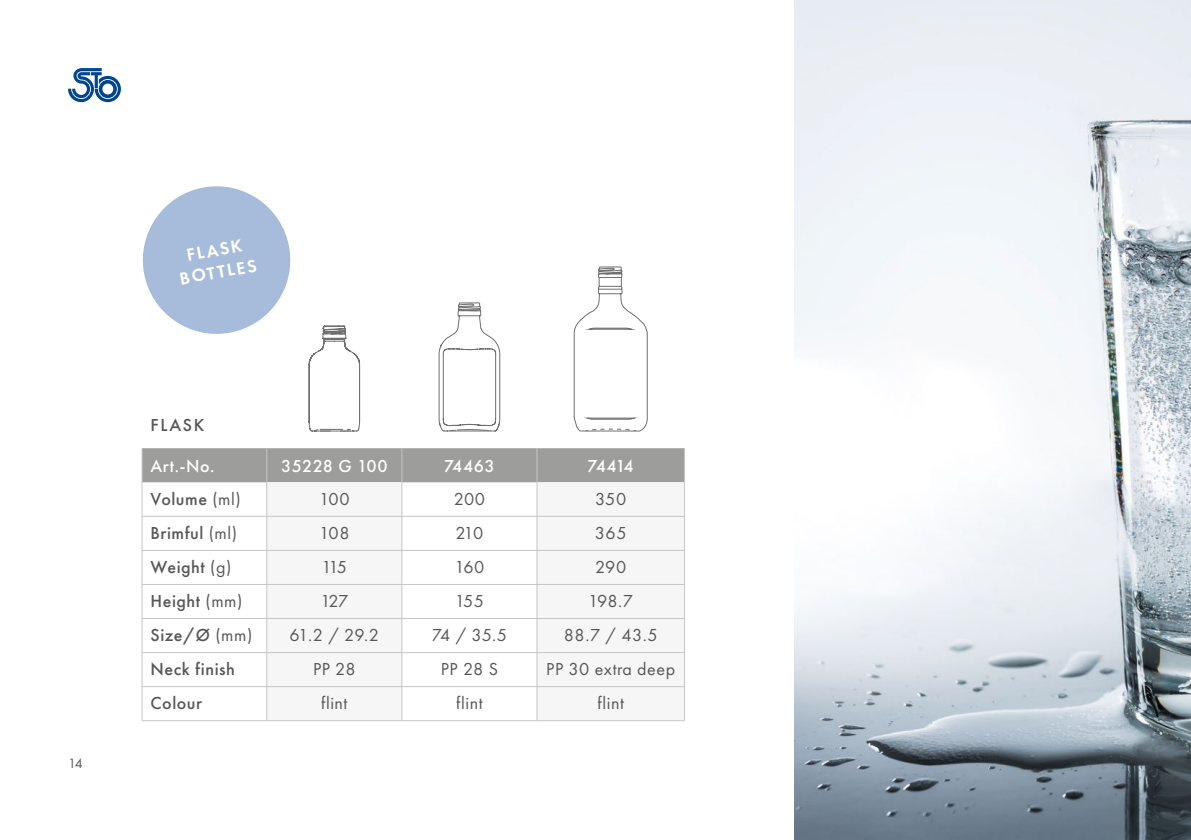
<style>
.page{position:relative;width:1191px;height:840px;background:#fff}
.page>*{position:absolute;margin:0;border:0;box-sizing:border-box;transform-origin:0 0}
.t1{font:18px "Futura PT";letter-spacing:.03em;color:#575756}
.t2{font:500 18px "Futura PT";letter-spacing:.03em;color:#575756}
.t3{font:500 18px "Futura PT";letter-spacing:.03em;color:#fff}
.t4{font:600 18px/22px "Futura PT";color:#fff;text-align:center}
.t5{font:500 18px "Futura PT";letter-spacing:.01em;color:#fff}
.t6{font:14px "Futura PT";color:#575756}
.s1{font-weight:400}
</style>
<div class="page">
<img style="left:794px;top:0;width:397px;height:839px">
<div style="left:143px;top:448px;width:541px;height:34px;background:#9d9d9c"></div>
<svg style="left:267px;top:482px;width:417px;height:238px;fill:#f6f6f6"></svg>
<hr style="left:142px;top:482px;width:1px;height:34px;background:#c6c6c6">
<hr style="left:266px;top:482px;width:1px;height:34px;background:#c6c6c6">
<hr style="left:401px;top:482px;width:1px;height:34px;background:#c6c6c6">
<hr style="left:536px;top:482px;width:1px;height:34px;background:#c6c6c6">
<hr style="left:684px;top:482px;width:1px;height:34px;background:#c6c6c6">
<hr style="left:142px;top:515px;width:125px;height:1px;background:#c6c6c6">
<hr style="left:142px;top:516px;width:1px;height:34px;background:#c6c6c6">
<hr style="left:267px;top:515px;width:135px;height:1px;background:#c6c6c6">
<hr style="left:266px;top:516px;width:1px;height:34px;background:#c6c6c6">
<hr style="left:402px;top:515px;width:135px;height:1px;background:#c6c6c6">
<hr style="left:401px;top:516px;width:1px;height:34px;background:#c6c6c6">
<hr style="left:537px;top:515px;width:147px;height:1px;background:#c6c6c6">
<hr style="left:536px;top:516px;width:1px;height:34px;background:#c6c6c6">
<hr style="left:684px;top:516px;width:1px;height:34px;background:#c6c6c6">
<hr style="left:142px;top:549px;width:125px;height:1px;background:#c6c6c6">
<hr style="left:142px;top:550px;width:1px;height:34px;background:#c6c6c6">
<hr style="left:267px;top:549px;width:135px;height:1px;background:#c6c6c6">
<hr style="left:266px;top:550px;width:1px;height:34px;background:#c6c6c6">
<hr style="left:402px;top:549px;width:135px;height:1px;background:#c6c6c6">
<hr style="left:401px;top:550px;width:1px;height:34px;background:#c6c6c6">
<hr style="left:537px;top:549px;width:147px;height:1px;background:#c6c6c6">
<hr style="left:536px;top:550px;width:1px;height:34px;background:#c6c6c6">
<hr style="left:684px;top:550px;width:1px;height:34px;background:#c6c6c6">
<hr style="left:142px;top:583px;width:125px;height:1px;background:#c6c6c6">
<hr style="left:142px;top:584px;width:1px;height:34px;background:#c6c6c6">
<hr style="left:267px;top:583px;width:135px;height:1px;background:#c6c6c6">
<hr style="left:266px;top:584px;width:1px;height:34px;background:#c6c6c6">
<hr style="left:402px;top:583px;width:135px;height:1px;background:#c6c6c6">
<hr style="left:401px;top:584px;width:1px;height:34px;background:#c6c6c6">
<hr style="left:537px;top:583px;width:147px;height:1px;background:#c6c6c6">
<hr style="left:536px;top:584px;width:1px;height:34px;background:#c6c6c6">
<hr style="left:684px;top:584px;width:1px;height:34px;background:#c6c6c6">
<hr style="left:142px;top:617px;width:125px;height:1px;background:#c6c6c6">
<hr style="left:142px;top:618px;width:1px;height:34px;background:#c6c6c6">
<hr style="left:267px;top:617px;width:135px;height:1px;background:#c6c6c6">
<hr style="left:266px;top:618px;width:1px;height:34px;background:#c6c6c6">
<hr style="left:402px;top:617px;width:135px;height:1px;background:#c6c6c6">
<hr style="left:401px;top:618px;width:1px;height:34px;background:#c6c6c6">
<hr style="left:537px;top:617px;width:147px;height:1px;background:#c6c6c6">
<hr style="left:536px;top:618px;width:1px;height:34px;background:#c6c6c6">
<hr style="left:684px;top:618px;width:1px;height:34px;background:#c6c6c6">
<hr style="left:142px;top:652px;width:125px;height:1px;background:#c6c6c6">
<hr style="left:142px;top:652px;width:1px;height:34px;background:#c6c6c6">
<hr style="left:267px;top:652px;width:135px;height:1px;background:#c6c6c6">
<hr style="left:266px;top:652px;width:1px;height:34px;background:#c6c6c6">
<hr style="left:402px;top:652px;width:135px;height:1px;background:#c6c6c6">
<hr style="left:401px;top:652px;width:1px;height:34px;background:#c6c6c6">
<hr style="left:537px;top:652px;width:147px;height:1px;background:#c6c6c6">
<hr style="left:536px;top:652px;width:1px;height:34px;background:#c6c6c6">
<hr style="left:684px;top:652px;width:1px;height:34px;background:#c6c6c6">
<hr style="left:142px;top:686px;width:125px;height:1px;background:#c6c6c6">
<hr style="left:142px;top:686px;width:1px;height:34px;background:#c6c6c6">
<hr style="left:267px;top:686px;width:135px;height:1px;background:#c6c6c6">
<hr style="left:266px;top:686px;width:1px;height:34px;background:#c6c6c6">
<hr style="left:402px;top:686px;width:135px;height:1px;background:#c6c6c6">
<hr style="left:401px;top:686px;width:1px;height:34px;background:#c6c6c6">
<hr style="left:537px;top:686px;width:147px;height:1px;background:#c6c6c6">
<hr style="left:536px;top:686px;width:1px;height:34px;background:#c6c6c6">
<hr style="left:684px;top:686px;width:1px;height:34px;background:#c6c6c6">
<hr style="left:142px;top:720px;width:125px;height:1px;background:#c6c6c6">
<hr style="left:267px;top:720px;width:135px;height:1px;background:#c6c6c6">
<hr style="left:402px;top:720px;width:135px;height:1px;background:#c6c6c6">
<hr style="left:537px;top:720px;width:147px;height:1px;background:#c6c6c6">
<hr style="left:266px;top:448px;width:1px;height:34px;background:#c6c6c6">
<hr style="left:401px;top:448px;width:1px;height:34px;background:#c6c6c6">
<hr style="left:536px;top:448px;width:1px;height:34px;background:#c6c6c6">
<hr style="left:684px;top:448px;width:1px;height:34px;background:#c6c6c6">
<hr style="left:142px;top:448px;width:1px;height:34px;background:#c6c6c6">
<svg style="left:309px;top:325px;width:51px;height:106px"></svg>
<svg style="left:438px;top:302px;width:62px;height:129px"></svg>
<svg style="left:574px;top:266px;width:73px;height:165px"></svg>
<svg style="left:142px;top:186px;width:149px;height:148px"></svg>
<svg style="left:68px;top:68px;width:53px;height:34px"></svg>
<p class="t6" style="left:68px;top:755px;width:16px">14</p>
<p class="t4" style="left:174px;top:246px;width:79px;rotate:-10deg">FLASK<br>BOTTLES</p>
<p class="t2" style="left:151px;top:414px;width:55px">FLASK</p>
<p class="t3" style="left:150px;top:455px;width:66px">Art.-No.</p>
<p class="t5" style="left:281px;top:455px;width:108px">35228 G 100</p>
<p class="t3" style="left:444px;top:455px;width:52px">74463</p>
<p class="t3" style="left:587px;top:455px;width:48px">74414</p>
<p class="t2" style="left:150px;top:487px;width:92px">Volume <span class="s1">(ml)</span></p>
<p class="t1" style="left:319px;top:487px;width:32px">100</p>
<p class="t1" style="left:454px;top:487px;width:33px">200</p>
<p class="t1" style="left:595px;top:487px;width:33px">350</p>
<p class="t2" style="left:150px;top:521px;width:88px">Brimful <span class="s1">(ml)</span></p>
<p class="t1" style="left:319px;top:521px;width:32px">108</p>
<p class="t1" style="left:455px;top:521px;width:29px">210</p>
<p class="t1" style="left:595px;top:521px;width:33px">365</p>
<p class="t2" style="left:150px;top:555px;width:82px">Weight <span class="s1">(g)</span></p>
<p class="t1" style="left:322px;top:555px;width:27px">115</p>
<p class="t1" style="left:454px;top:555px;width:31px">160</p>
<p class="t1" style="left:595px;top:555px;width:33px">290</p>
<p class="t2" style="left:150px;top:589px;width:93px">Height <span class="s1">(mm)</span></p>
<p class="t1" style="left:320px;top:589px;width:29px">127</p>
<p class="t1" style="left:455px;top:589px;width:31px">155</p>
<p class="t1" style="left:588px;top:589px;width:46px">198.7</p>
<p class="t2" style="left:150px;top:623px;width:103px">Size/Ø <span class="s1">(mm)</span></p>
<p class="t1" style="left:289px;top:623px;width:91px">61.2 / 29.2</p>
<p class="t1" style="left:432px;top:623px;width:77px">74 / 35.5</p>
<p class="t1" style="left:564px;top:623px;width:95px">88.7 / 43.5</p>
<p class="t2" style="left:151px;top:657px;width:86px">Neck finish</p>
<p class="t1" style="left:313px;top:657px;width:44px">PP 28</p>
<p class="t1" style="left:441px;top:657px;width:59px">PP 28 S</p>
<p class="t1" style="left:546px;top:657px;width:130px">PP 30 extra deep</p>
<p class="t2" style="left:151px;top:691px;width:53px">Colour</p>
<p class="t1" style="left:321px;top:691px;width:28px">flint</p>
<p class="t1" style="left:456px;top:691px;width:28px">flint</p>
<p class="t1" style="left:597px;top:691px;width:28px">flint</p>
</div>
